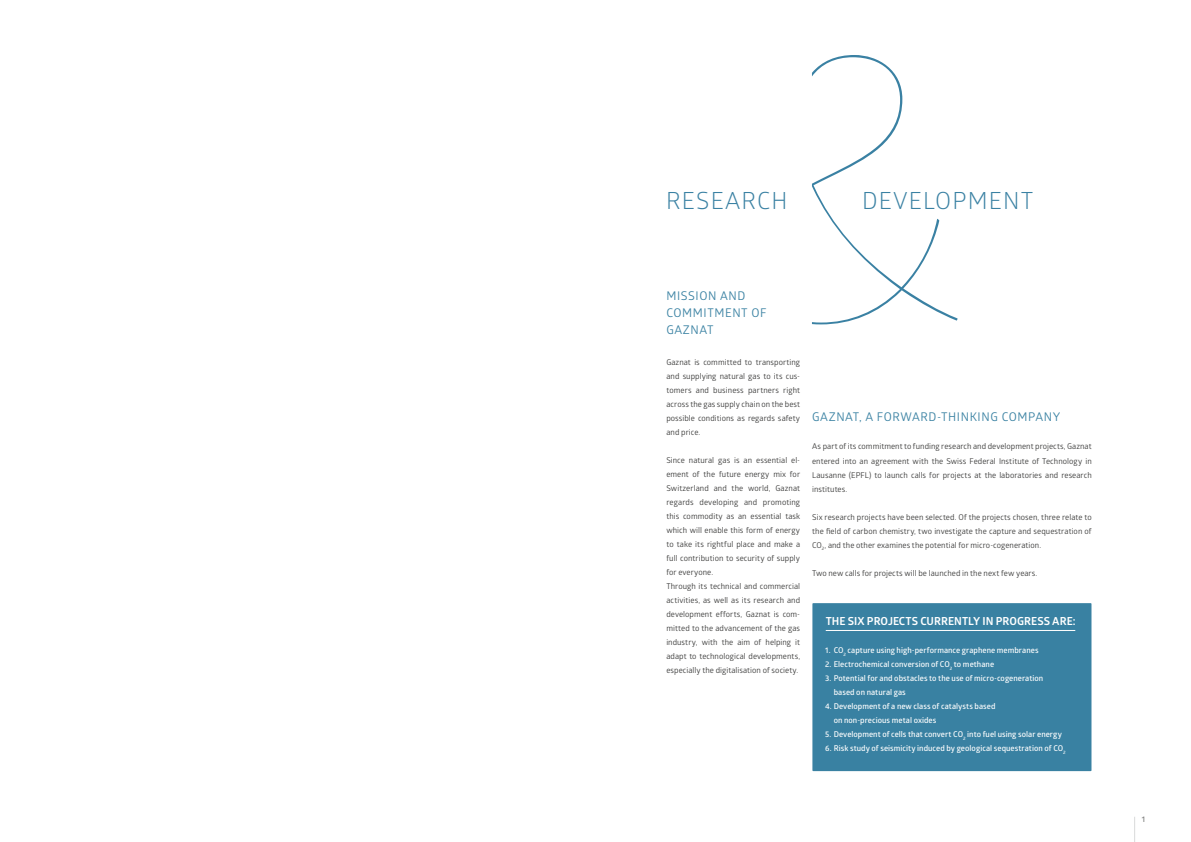
<style>
.page{position:relative;width:1191px;height:842px;background:#fff}
.page>*{position:absolute;margin:0;border:0;box-sizing:border-box;transform-origin:0 0}
.t1{font:23.6px "Glober";letter-spacing:.05em;color:#3a81a3}
.t2{font:12px/17px "Glober";letter-spacing:.05em;color:#3981a2}
.t3{font:700 11.1px "Glober";color:#fff}
.t4{font:8px/14px "Glober";letter-spacing:.005em;color:#3a3a39;text-align:justify}
.t5{font:600 8px/14px "Glober";letter-spacing:.005em;color:#fff}
.t6{font:600 8px "Glober";color:#7a7b7a}
</style>
<div class="page">
<svg style="left:1134px;top:817px;width:1px;height:25px"></svg>
<div style="left:812px;top:603px;width:279px;height:168px;background:#3981a2"></div>
<hr style="left:825px;top:630px;width:250px;height:1px;background:#fff">
<svg style="left:812px;top:55px;width:145px;height:269px"></svg>
<h1 class="t1" style="left:666px;top:184px;width:123px">RESEARCH</h1>
<h1 class="t1" style="left:862px;top:184px;width:173px">DEVELOPMENT</h1>
<h2 class="t2" style="left:666px;top:287px;width:102px">MISSION AND<br>COMMITMENT OF<br>GAZNAT</h2>
<p class="t4" style="left:666px;top:355px;width:135px">Gaznat is committed to transporting and supplying natural gas to its cus&shy;tomers and business partners right across the gas supply chain on the best possible conditions as regards safety and price.</p>
<p class="t4" style="left:666px;top:453px;width:135px;text-align:left">Since natural gas is an essential el&shy;ement of the future energy mix for Switzerland and the world, Gaznat regards developing and promoting this commodity as an essential task which will enable this form of energy to take its rightful place and make a full contribution to security of supply for everyone.<br>Through its technical and commercial activities, as well as its research and development efforts, Gaznat is com&shy;mitted to the advancement of the gas industry, with the aim of helping it adapt to technological developments, especially the digitalisation of society.</p>
<h2 class="t2" style="left:812px;top:408px;width:249px">GAZNAT, A FORWARD-THINKING COMPANY</h2>
<p class="t4" style="left:812px;top:439px;width:281px">As part of its commitment to funding research and development projects, Gaznat entered into an agreement with the Swiss Federal Institute of Technology in Lausanne (EPFL) to launch calls for projects at the laboratories and research institutes.</p>
<p class="t4" style="left:812px;top:509px;width:281px">Six research projects have been selected. Of the projects chosen, three relate to the field of carbon chemistry, two investigate the capture and sequestration of CO<sub>2</sub>, and the other examines the potential for micro-cogeneration.</p>
<p class="t4" style="left:812px;top:565px;width:227px">Two new calls for projects will be launched in the next few years.</p>
<h3 class="t3" style="left:826px;top:613px;width:251px">THE SIX PROJECTS CURRENTLY IN PROGRESS ARE:</h3>
<p class="t5" style="left:825px;top:643px;width:215px">1. CO<sub>2</sub> capture using high-performance graphene membranes</p>
<p class="t5" style="left:825px;top:657px;width:170px">2. Electrochemical conversion of CO<sub>2</sub> to methane</p>
<p class="t5" style="left:833px;top:671px;width:211px;text-indent:-9px">3. Potential for and obstacles to the use of micro-cogeneration based on natural gas</p>
<p class="t5" style="left:833px;top:699px;width:163px;text-indent:-9px">4. Development of a new class of catalysts based on non-precious metal oxides</p>
<p class="t5" style="left:825px;top:727px;width:238px">5. Development of cells that convert CO<sub>2</sub> into fuel using solar energy</p>
<p class="t5" style="left:825px;top:741px;width:242px">6. Risk study of seismicity induced by geological sequestration of CO<sub>2</sub></p>
<p class="t6" style="left:1141px;top:814px;width:5px">1</p>
</div>
